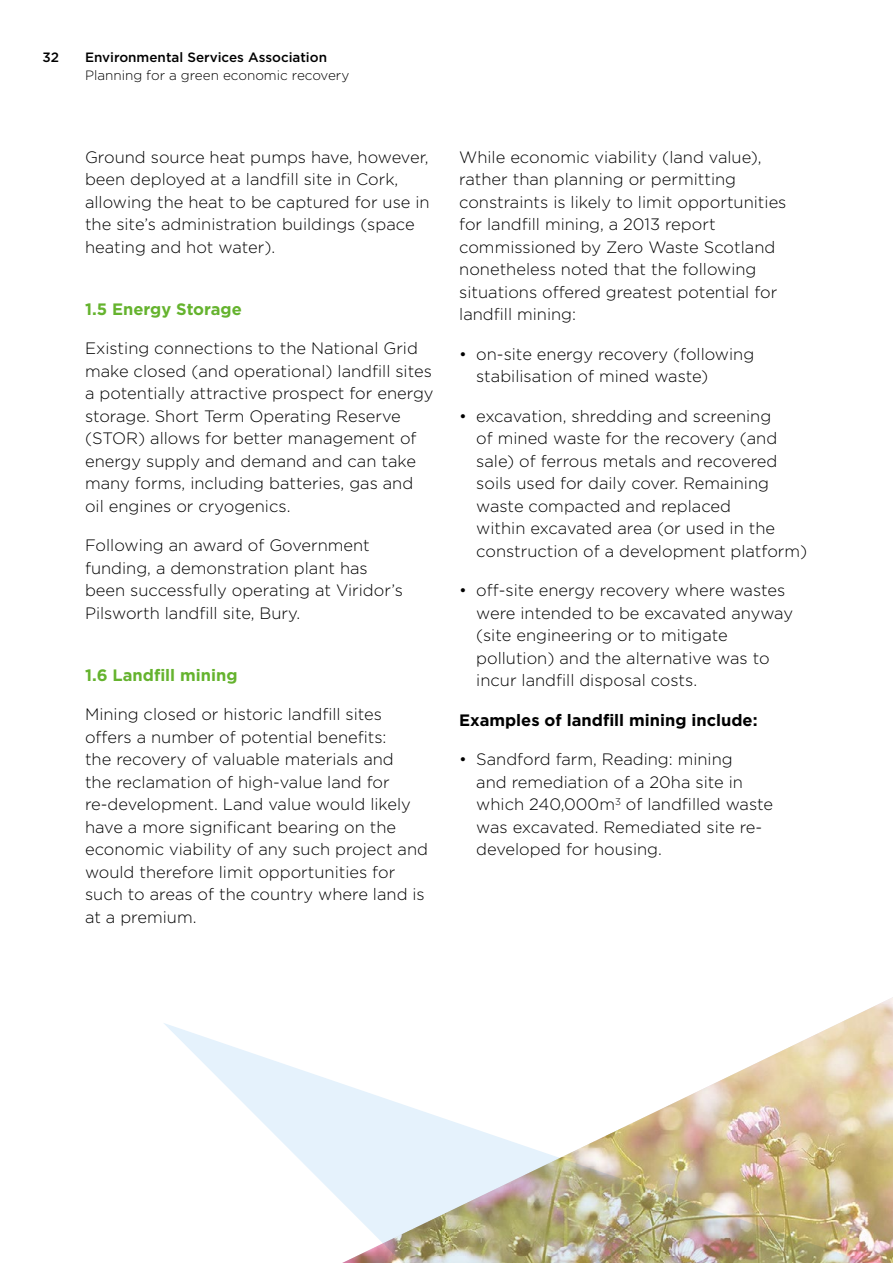
<style>
.page{position:relative;width:893px;height:1263px;background:#fff}
.page>*{position:absolute;margin:0;border:0;box-sizing:border-box;transform-origin:0 0}
.Bulleted{font:300 16.5px/22.5px "Gotham";color:#000}
.t1{font:700 16.5px "Gotham";color:#65b32e}
.t2{font:700 16.5px "Gotham";color:#000}
.t3{font:500 13.5px "Gotham";color:#000}
.t4{font:300 13.5px "Gotham";color:#000}
</style>
<div class="page">
<img style="left:840px;top:997px;width:53px;height:26px">
<img style="left:164px;top:1023px;width:729px;height:240px">
<p class="t3" style="left:43px;top:50px;width:18px">32</p>
<p class="t3" style="left:85px;top:50px;width:244px">Environmental Services Association</p>
<p class="t4" style="left:85px;top:68px;width:266px">Planning for a green economic recovery</p>
<p class="Bulleted" style="left:85px;top:145px;width:346px">Ground source heat pumps have, however, been deployed at a landfill site in Cork, allowing the heat to be captured for use in the site’s administration buildings (space heating and hot water).</p>
<p class="t1" style="left:85px;top:299px;width:158px">1.5 Energy Storage</p>
<p class="Bulleted" style="left:85px;top:337px;width:350px">Existing connections to the National Grid make closed (and operational) landfill sites a potentially attractive prospect for energy storage. Short Term Operating Reserve (STOR) allows for better management of energy supply and demand and can take many forms, including batteries, gas and oil engines or cryogenics.</p>
<p class="Bulleted" style="left:85px;top:534px;width:319px">Following an award of Government funding, a demonstration plant has been successfully operating at Viridor’s Pilsworth landfill site, Bury.</p>
<p class="t1" style="left:85px;top:665px;width:154px">1.6 Landfill mining</p>
<p class="Bulleted" style="left:85px;top:703px;width:344px">Mining closed or historic landfill sites offers a number of potential benefits:<br>the recovery of valuable materials and<br>the reclamation of high-value land for re-development. Land value would likely have a more significant bearing on the economic viability of any such project and would therefore limit opportunities for such to areas of the country where land is at a premium.</p>
<p class="Bulleted" style="left:459px;top:145px;width:329px">While economic viability (land value), rather than planning or permitting constraints is likely to limit opportunities for landfill mining, a 2013 report commissioned by Zero Waste Scotland nonetheless noted that the following situations offered greatest potential for landfill mining:</p>
<p class="Bulleted" style="left:476px;top:342px;width:279px;text-indent:-17px">• on-site energy recovery (following stabilisation of mined waste)</p>
<p class="Bulleted" style="left:476px;top:404px;width:333px;text-indent:-17px">• excavation, shredding and screening<br>of mined waste for the recovery (and sale) of ferrous metals and recovered soils used for daily cover. Remaining waste compacted and replaced<br>within excavated area (or used in the construction of a development platform)</p>
<p class="Bulleted" style="left:476px;top:579px;width:318px;text-indent:-17px">• off-site energy recovery where wastes were intended to be excavated anyway (site engineering or to mitigate pollution) and the alternative was to incur landfill disposal costs.</p>
<p class="t2" style="left:459px;top:710px;width:300px">Examples of landfill mining include:</p>
<p class="Bulleted" style="left:476px;top:748px;width:298px;text-indent:-17px">• Sandford farm, Reading: mining<br>and remediation of a 20ha site in which 240,000m<sup>3</sup> of landfilled waste was excavated. Remediated site re&shy;developed for housing.</p>
</div>
